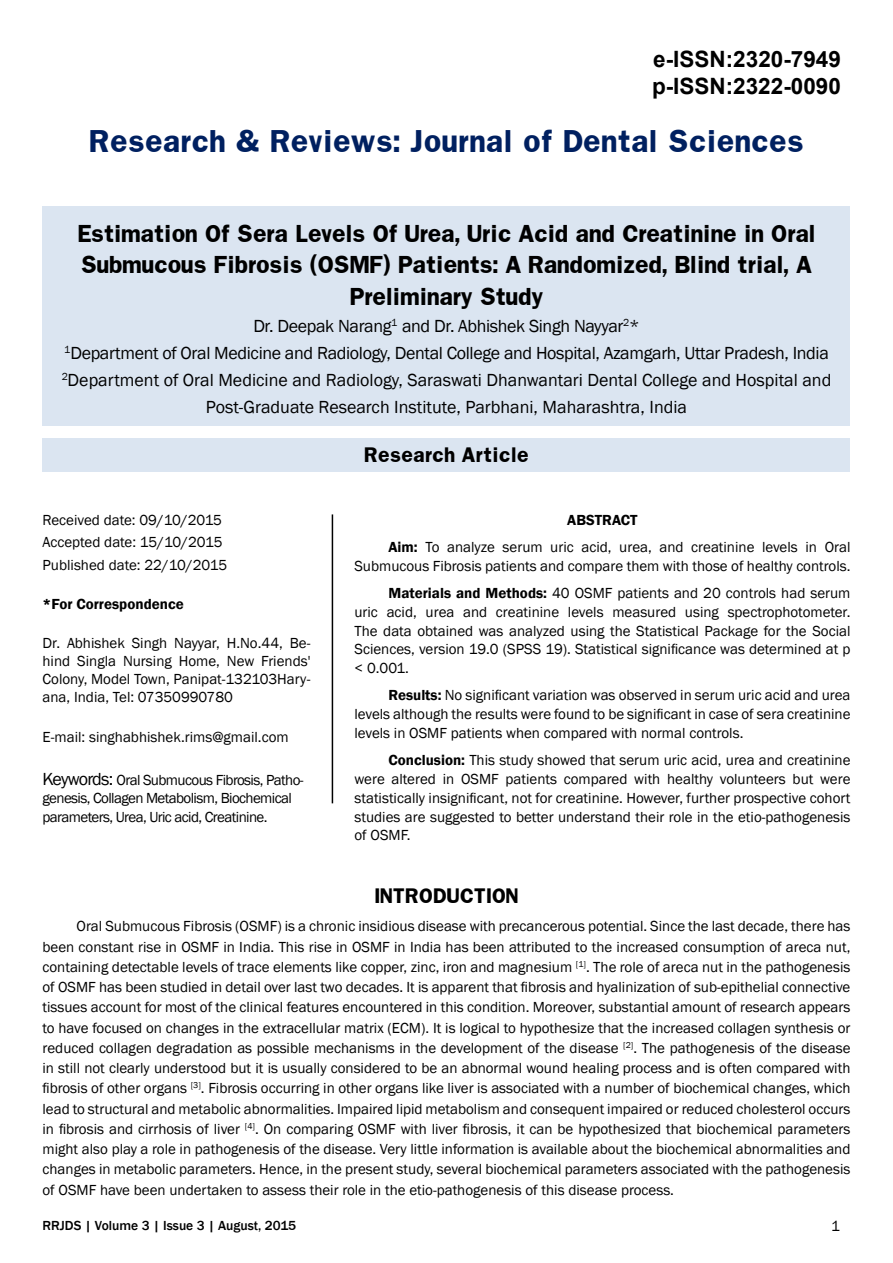
<style>
.page{position:relative;width:893px;height:1263px;background:#fff}
.page>*{position:absolute;margin:0;border:0;box-sizing:border-box;transform-origin:0 0}
.t1{font:700 27px "Franklin";color:#002060}
.t2{font:700 22.5px/27px "Arial";color:#000}
.t3{font:700 21px/31.5px "Franklin";letter-spacing:-.02em;color:#000;text-align:center}
.t4{font:18px/27px "Franklin Gothic";letter-spacing:-.005em;color:#000;text-align:center}
.t5{font:700 18px "Franklin";color:#000}
.t6{font:15px/20.2px "Franklin Gothic";color:#000;text-align:justify}
.t7{font:15px/18.8px "Franklin Gothic";letter-spacing:-.04em;color:#000}
.t8{font:600 15px "Franklin Gothic";color:#000}
.t9{font:500 13.5px "Franklin Gothic";color:#000}
.s1{font-size:18px}
.s2{font-weight:600}
</style>
<div class="page">
<div style="left:43px;top:206px;width:807px;height:220px;background:#dbe5f1"></div>
<div style="left:43px;top:438px;width:807px;height:34px;background:#dbe5f1"></div>
<hr style="left:332px;top:514px;width:1px;height:289px;background:#000">
<h2 class="t2" style="left:652px;top:47px;width:190px">e-ISSN:2320-7949 p-ISSN:2322-0090</h2>
<h1 class="t1" style="left:89px;top:123px;width:716px">Research &amp; Reviews: Journal of Dental Sciences</h1>
<h3 class="t3" style="left:77px;top:217px;width:740px">Estimation Of Sera Levels Of Urea, Uric Acid and Creatinine in Oral<br>Submucous Fibrosis (OSMF) Patients: A Randomized, Blind trial, A<br>Preliminary Study</h3>
<p class="t4" style="left:62px;top:313px;width:771px">Dr. Deepak Narang<sup>1</sup> and Dr. Abhishek Singh Nayyar<sup>2</sup>*<br><sup>1</sup>Department of Oral Medicine and Radiology, Dental College and Hospital, Azamgarh, Uttar Pradesh, India <sup>2</sup>Department of Oral Medicine and Radiology, Saraswati Dhanwantari Dental College and Hospital and Post-Graduate Research Institute, Parbhani, Maharashtra, India</p>
<p class="t5" style="left:364px;top:443px;width:166px">Research Article</p>
<p class="t6" style="left:43px;top:509px;width:186px;line-height:22.5px;text-align:left">Received date: 09/10/2015<br>Accepted date: 15/10/2015<br>Published date: 22/10/2015</p>
<p class="t8" style="left:43px;top:595px;width:143px">*For Correspondence</p>
<p class="t6" style="left:43px;top:635px;width:269px;line-height:18px">Dr. Abhishek Singh Nayyar, H.No.44, Be&shy;hind Singla Nursing Home, New Friends' Colony, Model Town, Panipat-132103Hary&shy;ana, India, Tel: 07350990780</p>
<p class="t6" style="left:43px;top:727px;width:248px">E-mail: singhabhishek.rims@gmail.com</p>
<p class="t7" style="left:43px;top:770px;width:263px"><span class="s1">Keywords:</span> Oral Submucous Fibrosis, Patho&shy;genesis, Collagen Metabolism, Biochemical parameters, Urea, Uric acid, Creatinine.</p>
<p class="t6" style="left:388px;top:507px;width:463px;line-height:27.3px;text-indent:179px"><span class="s2">ABSTRACT<br>Aim:</span> To analyze serum uric acid, urea, and creatinine levels in Oral</p>
<p class="t6" style="left:354px;top:553px;width:498px;line-height:27.3px;text-align:right">Submucous Fibrosis patients and compare them with those of healthy controls.<br><span class="s2">Materials and Methods:</span> 40 OSMF patients and 20 controls had serum</p>
<p class="t6" style="left:354px;top:603px;width:497px;line-height:18.8px">uric acid, urea and creatinine levels measured using spectrophotometer.<br>The data obtained was analyzed using the Statistical Package for the Social Sciences, version 19.0 (SPSS 19). Statistical significance was determined at p &lt; 0.001.</p>
<p class="t6" style="left:354px;top:686px;width:498px;line-height:18.8px;text-indent:34px"><span class="s2">Results:</span> No significant variation was observed in serum uric acid and urea levels although the results were found to be significant in case of sera creatinine levels in OSMF patients when compared with normal controls.</p>
<p class="t6" style="left:354px;top:751px;width:498px;line-height:18.8px;text-indent:34px"><span class="s2">Conclusion:</span> This study showed that serum uric acid, urea and creatinine were altered in OSMF patients compared with healthy volunteers but were statistically insignificant, not for creatinine. However, further prospective cohort studies are suggested to better understand their role in the etio-pathogenesis of OSMF.</p>
<p class="t5" style="left:374px;top:883px;width:146px">INTRODUCTION</p>
<p class="t6" style="left:43px;top:916px;width:809px;text-indent:34px">Oral Submucous Fibrosis (OSMF) is a chronic insidious disease with precancerous potential. Since the last decade, there has been constant rise in OSMF in India. This rise in OSMF in India has been attributed to the increased consumption of areca nut, containing detectable levels of trace elements like copper, zinc, iron and magnesium <sup>[1]</sup>. The role of areca nut in the pathogenesis of OSMF has been studied in detail over last two decades. It is apparent that fibrosis and hyalinization of sub-epithelial connective tissues account for most of the clinical features encountered in this condition. Moreover, substantial amount of research appears to have focused on changes in the extracellular matrix (ECM). It is logical to hypothesize that the increased collagen synthesis or reduced collagen degradation as possible mechanisms in the development of the disease <sup>[2]</sup>. The pathogenesis of the disease in still not clearly understood but it is usually considered to be an abnormal wound healing process and is often compared with fibrosis of other organs <sup>[3]</sup>. Fibrosis occurring in other organs like liver is associated with a number of biochemical changes, which lead to structural and metabolic abnormalities. Impaired lipid metabolism and consequent impaired or reduced cholesterol occurs in fibrosis and cirrhosis of liver <sup>[4]</sup>. On comparing OSMF with liver fibrosis, it can be hypothesized that biochemical parameters might also play a role in pathogenesis of the disease. Very little information is available about the biochemical abnormalities and changes in metabolic parameters. Hence, in the present study, several biochemical parameters associated with the pathogenesis of OSMF have been undertaken to assess their role in the etio-pathogenesis of this disease process.</p>
<p class="t9" style="left:43px;top:1217px;width:255px">RRJDS | Volume 3 | Issue 3 | August, 2015</p>
<p class="t6" style="left:831px;top:1216px;width:10px">1</p>
</div>
